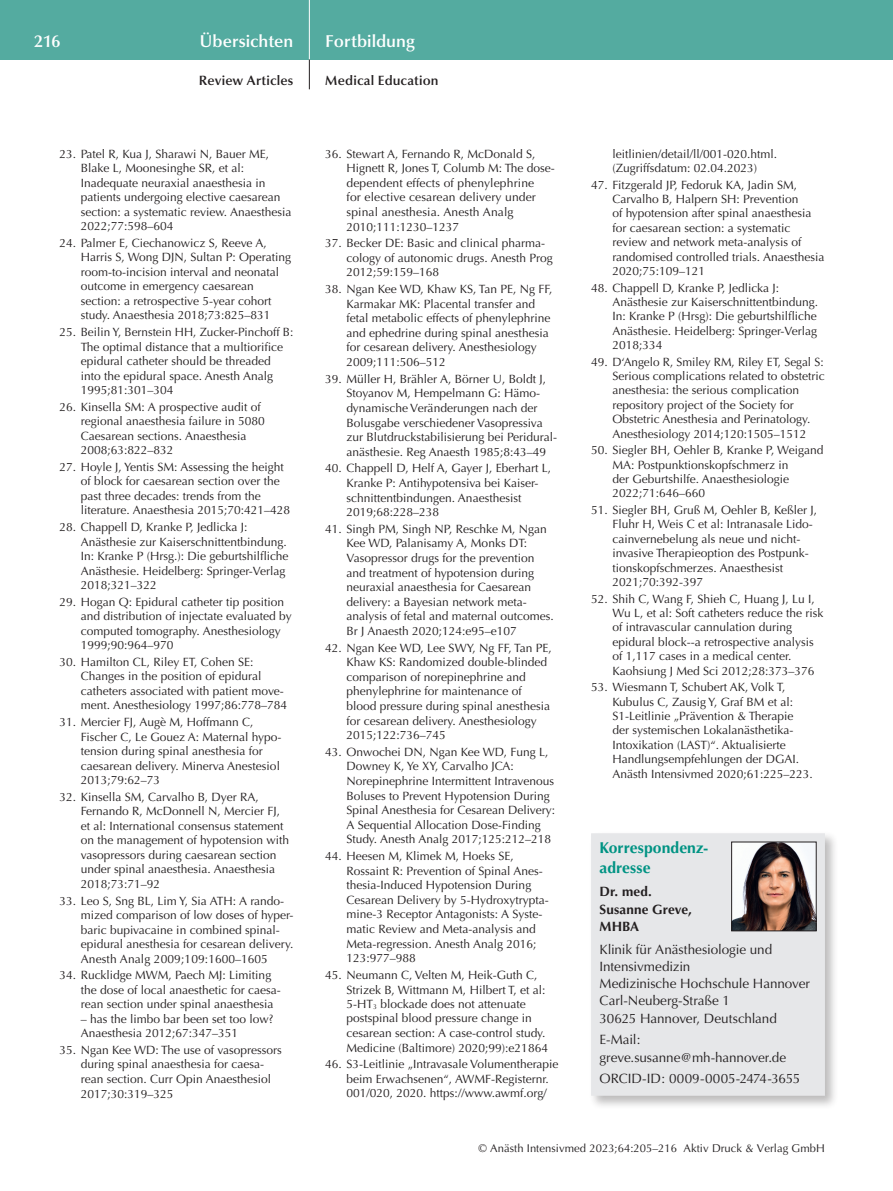
<style>
.page{position:relative;width:893px;height:1191px;background:#fff}
.page>*{position:absolute;margin:0;border:0;box-sizing:border-box;transform-origin:0 0}
.t1{font:600 17.25px "Optima";color:#fff}
.t2{font:700 15.75px/19.5px "Optima";color:#009383}
.t3{font:13.5px/17.2px "Optima";letter-spacing:-.005em;color:#231f20}
.t4{font:600 13.5px "Optima";letter-spacing:.01em;color:#231f20}
.t5{font:700 13.5px/17.2px "Optima";letter-spacing:.01em;color:#231f20}
.t6{font:12px/14.5px "Optima";color:#231f20}
.t7{font:11.25px "Optima";letter-spacing:.005em;color:#231f20}
</style>
<div class="page">
<div style="left:0;top:0;width:893px;height:60px;background:#54aba0"></div>
<hr style="left:309px;top:0;width:1px;height:60px;background:#fff">
<svg style="left:309px;top:60px;width:1px;height:29px"></svg>
<div style="left:589px;top:831px;width:250px;height:279px;background:#231f20;opacity:.3"></div>
<div style="left:591px;top:833px;width:234px;height:262px;background:#e6e7e9"></div>
<img style="left:733px;top:843px;width:81px;height:86px">
<div style="left:731px;top:841px;width:85px;height:90px;border:1px solid #231f20"></div>
<h1 class="t1" style="left:34px;top:31px;width:28px">216</h1>
<h1 class="t1" style="left:200px;top:31px;width:95px">Übersichten</h1>
<h1 class="t1" style="left:325px;top:31px;width:91px">Fortbildung</h1>
<p class="t4" style="left:199px;top:73px;width:96px">Review Articles</p>
<p class="t4" style="left:325px;top:73px;width:115px">Medical Education</p>
<p class="t6" style="left:81px;top:146px;width:212px;text-indent:-21px">23. Patel R, Kua J, Sharawi N, Bauer ME, Blake L, Moonesinghe SR, et al:<br>Inadequate neuraxial anaesthesia in patients undergoing elective caesarean section: a systematic review. Anaesthesia 2022;77:598–604</p>
<p class="t6" style="left:81px;top:236px;width:212px;text-indent:-21px">24. Palmer E, Ciechanowicz S, Reeve A, Harris S, Wong DJN, Sultan P: Operating room-to-incision interval and neonatal outcome in emergency caesarean section: a retrospective 5-year cohort study. Anaesthesia 2018;73:825–831</p>
<p class="t6" style="left:81px;top:325px;width:214px;text-indent:-21px">25. Beilin Y, Bernstein HH, Zucker-Pinchoff B:<br>The optimal distance that a multiorifice epidural catheter should be threaded into the epidural space. Anesth Analg 1995;81:301–304</p>
<p class="t6" style="left:81px;top:399px;width:186px;text-indent:-21px">26. Kinsella SM: A prospective audit of regional anaesthesia failure in 5080<br>Caesarean sections. Anaesthesia<br>2008;63:822–832</p>
<p class="t6" style="left:81px;top:460px;width:211px;text-indent:-21px">27. Hoyle J, Yentis SM: Assessing the height of block for caesarean section over the past three decades: trends from the literature. Anaesthesia 2015;70:421–428</p>
<p class="t6" style="left:81px;top:520px;width:209px;text-indent:-21px">28. Chappell D, Kranke P, Jedlicka J:<br>Anästhesie zur Kaiserschnittentbindung.<br>In: Kranke P (Hrsg.): Die geburtshilfliche Anästhesie. Heidelberg: Springer-Verlag 2018;321–322</p>
<p class="t6" style="left:81px;top:594px;width:212px;text-indent:-21px">29. Hogan Q: Epidural catheter tip position and distribution of injectate evaluated by computed tomography. Anesthesiology 1999;90:964–970</p>
<p class="t6" style="left:81px;top:655px;width:208px;text-indent:-21px">30. Hamilton CL, Riley ET, Cohen SE:<br>Changes in the position of epidural catheters associated with patient move&shy;ment. Anesthesiology 1997;86:778–784</p>
<p class="t6" style="left:81px;top:715px;width:201px;text-indent:-21px">31. Mercier FJ, Augè M, Hoffmann C, Fischer C, Le Gouez A: Maternal hypo-- tension during spinal anesthesia for caesarean delivery. Minerva Anestesiol 2013;79:62–73</p>
<p class="t6" style="left:81px;top:789px;width:210px;text-indent:-21px">32. Kinsella SM, Carvalho B, Dyer RA, Fernando R, McDonnell N, Mercier FJ, et al: International consensus statement on the management of hypotension with vasopressors during caesarean section under spinal anaesthesia. Anaesthesia 2018;73:71–92</p>
<p class="t6" style="left:81px;top:893px;width:214px;text-indent:-21px">33. Leo S, Sng BL, Lim Y, Sia ATH: A rando-- mized comparison of low doses of hyper&shy;baric bupivacaine in combined spinal&shy;epidural anesthesia for cesarean delivery.<br>Anesth Analg 2009;109:1600–1605</p>
<p class="t6" style="left:81px;top:968px;width:202px;text-indent:-21px">34. Rucklidge MWM, Paech MJ: Limiting the dose of local anaesthetic for caesa&shy;rean section under spinal anaesthesia</p>
<p class="t6" style="left:81px;top:1011px;width:194px">– has the limbo bar been set too low?<br>Anaesthesia 2012;67:347–351</p>
<p class="t6" style="left:81px;top:1042px;width:202px;text-indent:-21px">35. Ngan Kee WD: The use of vasopressors during spinal anaesthesia for caesa&shy;rean section. Curr Opin Anaesthesiol 2017;30:319–325</p>
<p class="t6" style="left:347px;top:147px;width:209px;text-indent:-21px">36. Stewart A, Fernando R, McDonald S, Hignett R, Jones T, Columb M: The dose&shy;dependent effects of phenylephrine<br>for elective cesarean delivery under spinal anesthesia. Anesth Analg 2010;111:1230–1237</p>
<p class="t6" style="left:347px;top:236px;width:208px;text-indent:-21px">37. Becker DE: Basic and clinical pharma&shy;cology of autonomic drugs. Anesth Prog<br>2012;59:159–168</p>
<p class="t6" style="left:347px;top:282px;width:207px;text-indent:-21px">38. Ngan Kee WD, Khaw KS, Tan PE, Ng FF, Karmakar MK: Placental transfer and fetal metabolic effects of phenylephrine and ephedrine during spinal anesthesia for cesarean delivery. Anesthesiology 2009;111:506–512</p>
<p class="t6" style="left:347px;top:371px;width:212px;text-indent:-21px">39. Müller H, Brähler A, Börner U, Boldt J, Stoyanov M, Hempelmann G: Hämo&shy;dynamische Veränderungen nach der Bolusgabe verschiedener Vasopressiva zur Blutdruckstabilisierung bei Peridural&shy;anästhesie. Reg Anaesth 1985;8:43–49</p>
<p class="t6" style="left:347px;top:461px;width:206px;text-indent:-21px">40. Chappell D, Helf A, Gayer J, Eberhart L, Kranke P: Antihypotensiva bei Kaiser&shy;schnittentbindungen. Anaesthesist 2019;68:228–238</p>
<p class="t6" style="left:347px;top:521px;width:209px;text-indent:-21px">41. Singh PM, Singh NP, Reschke M, Ngan Kee WD, Palanisamy A, Monks DT:<br>Vasopressor drugs for the prevention and treatment of hypotension during neuraxial anaesthesia for Caesarean delivery: a Bayesian network meta&shy;analysis of fetal and maternal outcomes.<br>Br J Anaesth 2020;124:e95–e107</p>
<p class="t6" style="left:347px;top:640px;width:207px;text-indent:-21px">42. Ngan Kee WD, Lee SWY, Ng FF, Tan PE, Khaw KS: Randomized double-blinded comparison of norepinephrine and phenylephrine for maintenance of blood pressure during spinal anesthesia for cesarean delivery. Anesthesiology 2015;122:736–745</p>
<p class="t6" style="left:347px;top:744px;width:210px;text-indent:-21px">43. Onwochei DN, Ngan Kee WD, Fung L, Downey K, Ye XY, Carvalho JCA:<br>Norepinephrine Intermittent Intravenous Boluses to Prevent Hypotension During Spinal Anesthesia for Cesarean Delivery:<br>A Sequential Allocation Dose-Finding Study. Anesth Analg 2017;125:212–218</p>
<p class="t6" style="left:347px;top:849px;width:204px;text-indent:-21px">44. Heesen M, Klimek M, Hoeks SE, Rossaint R: Prevention of Spinal Anes&shy;thesia-Induced Hypotension During Cesarean Delivery by 5-Hydroxytrypta&shy;mine-3 Receptor Antagonists: A Syste-- matic Review and Meta-analysis and Meta-regression. Anesth Analg 2016; 123:977–988</p>
<p class="t6" style="left:347px;top:967px;width:203px;text-indent:-21px">45. Neumann C, Velten M, Heik-Guth C, Strizek B, Wittmann M, Hilbert T, et al:<br>5-HT<sub>3</sub> blockade does not attenuate postspinal blood pressure change in cesarean section: A case-control study.<br>Medicine (Baltimore) 2020;99):e21864</p>
<p class="t6" style="left:347px;top:1057px;width:214px;text-indent:-21px">46. S3-Leitlinie „Intravasale Volumentherapie beim Erwachsenen“, AWMF-Registernr.<br>001/020, 2020. https://www.awmf.org/</p>
<p class="t6" style="left:612px;top:147px;width:166px">leitlinien/detail/ll/001-020.html. (Zugriffsdatum: 02.04.2023)</p>
<p class="t6" style="left:612px;top:177px;width:214px;text-indent:-21px">47. Fitzgerald JP, Fedoruk KA, Jadin SM, Carvalho B, Halpern SH: Prevention<br>of hypotension after spinal anaesthesia for caesarean section: a systematic review and network meta-analysis of randomised controlled trials. Anaesthesia 2020;75:109–121</p>
<p class="t6" style="left:612px;top:280px;width:207px;text-indent:-21px">48. Chappell D, Kranke P, Jedlicka J:<br>Anästhesie zur Kaiserschnittentbindung.<br>In: Kranke P (Hrsg): Die geburtshilfliche Anästhesie. Heidelberg: Springer-Verlag 2018;334</p>
<p class="t6" style="left:612px;top:354px;width:214px;text-indent:-21px">49. D‘Angelo R, Smiley RM, Riley ET, Segal S:<br>Serious complications related to obstetric anesthesia: the serious complication repository project of the Society for Obstetric Anesthesia and Perinatology.<br>Anesthesiology 2014;120:1505–1512</p>
<p class="t6" style="left:612px;top:443px;width:213px;text-indent:-21px">50. Siegler BH, Oehler B, Kranke P, Weigand MA: Postpunktionskopfschmerz in<br>der Geburtshilfe. Anaesthesiologie 2022;71:646–660</p>
<p class="t6" style="left:612px;top:503px;width:206px;text-indent:-21px">51. Siegler BH, Gruß M, Oehler B, Keßler J, Fluhr H, Weis C et al: Intranasale Lido-- cainvernebelung als neue und nicht&shy;invasive Therapieoption des Postpunk&shy;tionskopfschmerzes. Anaesthesist 2021;70:392-397</p>
<p class="t6" style="left:612px;top:591px;width:213px;text-indent:-21px">52. Shih C, Wang F, Shieh C, Huang J, Lu I, Wu L, et al: Soft catheters reduce the risk of intravascular cannulation during epidural block--a retrospective analysis of 1,117 cases in a medical center.<br>Kaohsiung J Med Sci 2012;28:373–376</p>
<p class="t6" style="left:612px;top:680px;width:202px;text-indent:-21px">53. Wiesmann T, Schubert AK, Volk T, Kubulus C, Zausig Y, Graf BM et al:<br>S1-Leitlinie „Prävention &amp; Therapie der systemischen Lokalanästhetika-Intoxikation (LAST)“. Aktualisierte Handlungsempfehlungen der DGAI.<br>Anästh Intensivmed 2020;61:225–223.</p>
<h2 class="t2" style="left:600px;top:838px;width:109px">Korrespondenz&shy;adresse</h2>
<p class="t5" style="left:600px;top:883px;width:94px">Dr. med.<br>Susanne Greve,<br>MHBA</p>
<p class="t3" style="left:600px;top:940px;width:212px">Klinik für Anästhesiologie und<br>Intensivmedizin<br>Medizinische Hochschule Hannover<br>Carl-Neuberg-Straße 1<br>30625 Hannover, Deutschland</p>
<p class="t3" style="left:600px;top:1031px;width:188px">E-Mail: greve.susanne@mh-hannover.de</p>
<p class="t3" style="left:600px;top:1070px;width:202px">ORCID-ID: 0009-0005-2474-3655</p>
<p class="t7" style="left:478px;top:1142px;width:348px">© Anästh Intensivmed 2023;64:205–216 Aktiv Druck &amp; Verlag GmbH</p>
</div>
